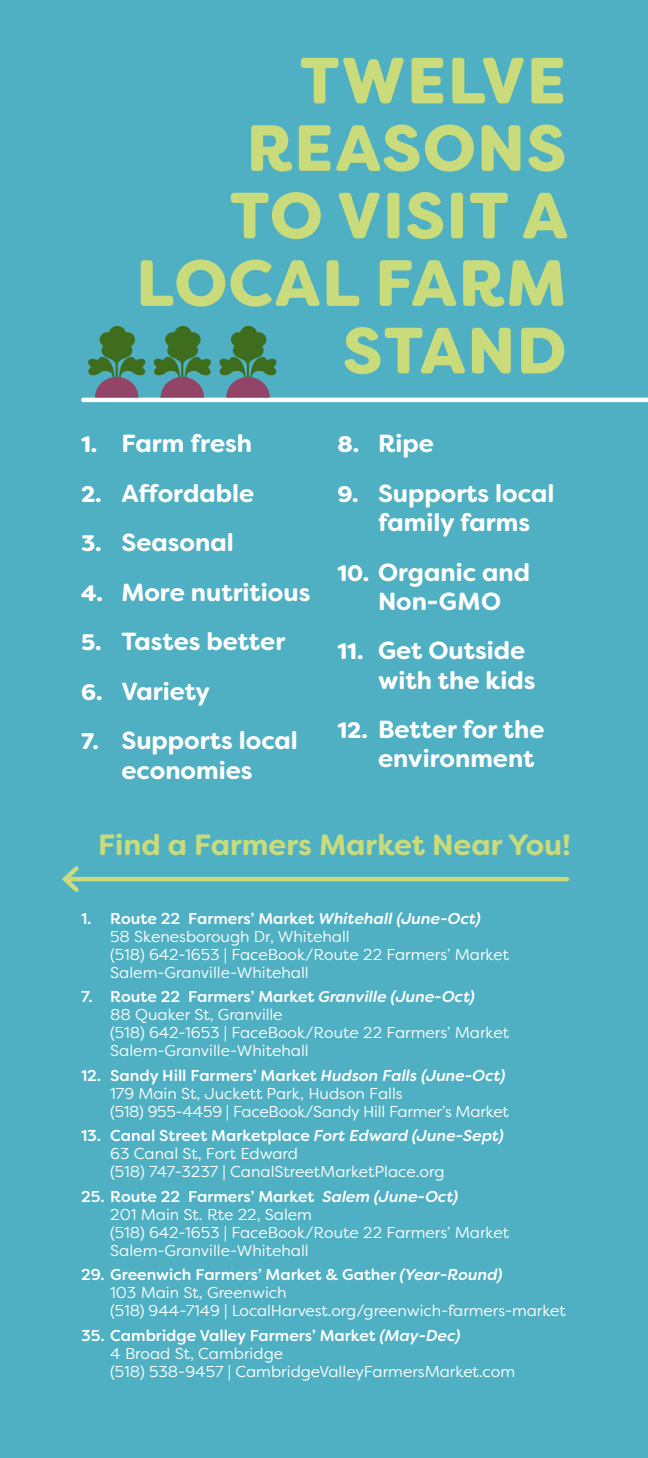
<style>
.page{position:relative;width:648px;height:1458px;background:#4fb0c3}
.page>*{position:absolute;margin:0;border:0;box-sizing:border-box;transform-origin:0 0}
.t1{font:900 65.25px/67.5px "Filson Soft";letter-spacing:.02em;color:#c9db7b;text-align:right}
.Numbers{font:700 29.25px "Filson Soft";color:#c9db7b}
.t2{font:700 24.75px/29.2px "Filson Soft";color:#fff}
.Numbers-2{font:15.75px/18px "Filson Soft";color:#fff}
.s1{font-weight:900;font-size:22.5px}
.s2{font-weight:500}
.s3{font-weight:500;font-style:italic}
</style>
<div class="page">
<hr style="left:83px;top:398px;width:565px;height:4px;background:#fff">
<svg style="left:218px;top:326px;width:60px;height:72px"></svg>
<svg style="left:87px;top:326px;width:125px;height:72px"></svg>
<hr style="left:65px;top:877px;width:502px;height:4px;background:#c9db7b">
<svg style="left:62px;top:866px;width:21px;height:26px"></svg>
<p class="t1" style="left:136px;top:47px;width:434px">TWELVE<br>REASONS<br>TO VISIT A<br>LOCAL FARM<br>STAND</p>
<p class="t2" style="left:81px;top:429px;width:173px"><span class="s1">1.</span> Farm fresh</p>
<p class="t2" style="left:81px;top:479px;width:175px"><span class="s1">2.</span> Affordable</p>
<p class="t2" style="left:81px;top:528px;width:154px"><span class="s1">3.</span> Seasonal</p>
<p class="t2" style="left:81px;top:578px;width:231px"><span class="s1">4.</span> More nutritious</p>
<p class="t2" style="left:81px;top:627px;width:206px"><span class="s1">5.</span> Tastes better</p>
<p class="t2" style="left:81px;top:677px;width:131px"><span class="s1">6.</span> Variety</p>
<p class="t2" style="left:81px;top:726px;width:218px;text-align:center"><span class="s1">7.</span> Supports local economies</p>
<p class="t2" style="left:338px;top:429px;width:98px"><span class="s1">8.</span> Ripe</p>
<p class="t2" style="left:378px;top:479px;width:178px;text-indent:-40px"><span class="s1">9.</span> Supports local family farms</p>
<p class="t2" style="left:338px;top:558px;width:194px;text-align:center"><span class="s1">10.</span> Organic and<br>Non-GMO</p>
<p class="t2" style="left:378px;top:636px;width:159px;text-indent:-40px"><span class="s1">11.</span> Get Outside with the kids</p>
<p class="t2" style="left:378px;top:715px;width:168px;text-indent:-40px"><span class="s1">12.</span> Better for the environment</p>
<p class="Numbers" style="left:98px;top:826px;width:474px">Find a Farmers Market Near You!</p>
<p class="Numbers-2" style="left:110px;top:909px;width:400px;text-indent:-29px"><span class="s2">1. Route 22 Farmers’ Market</span> <span class="s3">Whitehall (June-Oct)<br></span>58 Skenesborough Dr, Whitehall<br>(518) 642-1653 | FaceBook/Route 22 Farmers’ Market Salem-Granville-Whitehall</p>
<p class="Numbers-2" style="left:110px;top:988px;width:400px;text-indent:-29px"><span class="s2">7. Route 22 Farmers’ Market</span> <span class="s3">Granville (June-Oct)<br></span>88 Quaker St, Granville<br>(518) 642-1653 | FaceBook/Route 22 Farmers’ Market Salem-Granville-Whitehall</p>
<p class="Numbers-2" style="left:110px;top:1066px;width:400px;text-indent:-29px"><span class="s2">12. Sandy Hill Farmers’ Market</span> <span class="s3">Hudson Falls (June-Oct)<br></span>179 Main St, Juckett Park, Hudson Falls<br>(518) 955-4459 | FaceBook/Sandy Hill Farmer’s Market</p>
<p class="Numbers-2" style="left:110px;top:1127px;width:395px;text-indent:-29px"><span class="s2">13. Canal Street Marketplace</span> <span class="s3">Fort Edward (June-Sept)<br></span>63 Canal St, Fort Edward<br>(518) 747-3237 | CanalStreetMarketPlace.org</p>
<p class="Numbers-2" style="left:110px;top:1187px;width:400px;text-indent:-29px"><span class="s2">25. Route 22 Farmers’ Market</span> <span class="s3">Salem (June-Oct)<br></span>201 Main St. Rte 22, Salem<br>(518) 642-1653 | FaceBook/Route 22 Farmers’ Market Salem-Granville-Whitehall</p>
<p class="Numbers-2" style="left:110px;top:1266px;width:457px;text-indent:-29px"><span class="s2">29. Greenwich Farmers’ Market &amp; Gather</span> <span class="s3">(Year-Round)<br></span>103 Main St, Greenwich<br>(518) 944-7149 | LocalHarvest.org/greenwich-farmers-market</p>
<p class="Numbers-2" style="left:110px;top:1326px;width:406px;text-indent:-29px"><span class="s2">35. Cambridge Valley Farmers’ Market</span> <span class="s3">(May-Dec)<br></span>4 Broad St, Cambridge<br>(518) 538-9457 | CambridgeValleyFarmersMarket.com</p>
</div>
